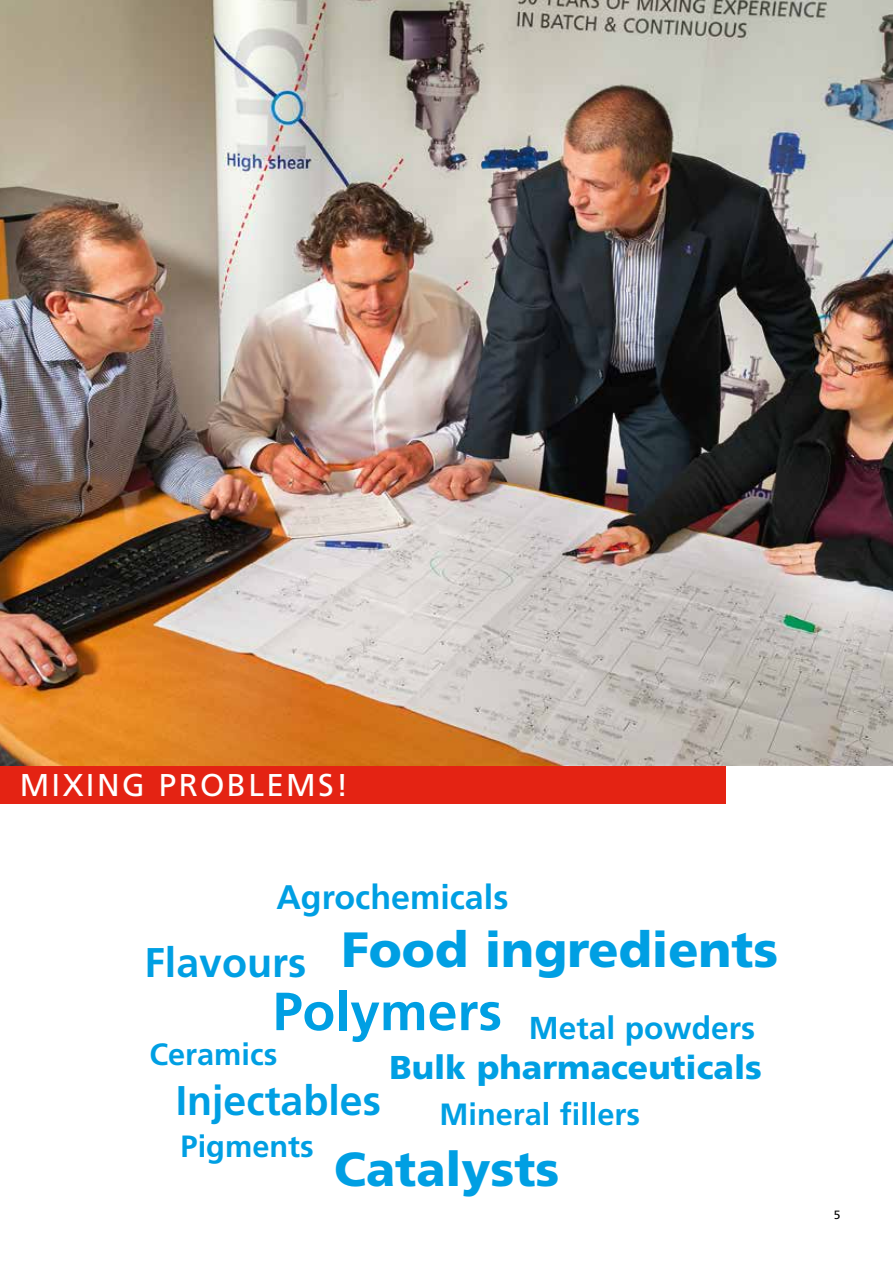
<style>
.page{position:relative;width:893px;height:1263px;background:#fff}
.page>*{position:absolute;margin:0;border:0;box-sizing:border-box;transform-origin:0 0}
.t1{font:700 53.55px "Frutiger";color:#009fe3}
.t2{font:900 49.5px "Frutiger";color:#009fe3}
.t3{font:900 47.7px "Frutiger";color:#009fe3}
.t4{font:700 41.4px "Frutiger";color:#009fe3}
.t5{font:700 34.05px "Frutiger";color:#009fe3}
.t6{font:900 33px "Frutiger";color:#009fe3}
.t7{font:700 31.65px "Frutiger";color:#009fe3}
.t8{font:31.5px "Frutiger";letter-spacing:.075em;color:#fff}
.t9{font:700 30.75px "Frutiger";color:#009fe3}
.t10{font:12px "Frutiger";color:#000}
</style>
<div class="page">
<div style="left:0;top:765px;width:726px;height:39px;background:#e42313"></div>
<img style="left:0;top:0;width:893px;height:765px">
<p class="t8" style="left:20px;top:766px;width:330px">MIXING PROBLEMS!</p>
<p class="t5" style="left:276px;top:877px;width:234px">Agrochemicals</p>
<h2 class="t2" style="left:144px;top:920px;width:635px"><sub>Flavours</sub> Food ingredients</h2>
<h1 class="t1" style="left:273px;top:980px;width:231px">Polymers</h1>
<p class="t7" style="left:529px;top:1009px;width:228px">Metal powders</p>
<p class="t9" style="left:149px;top:1036px;width:130px">Ceramics</p>
<p class="t6" style="left:390px;top:1048px;width:374px">Bulk pharmaceuticals</p>
<h3 class="t4" style="left:176px;top:1076px;width:207px">Injectables</h3>
<p class="t9" style="left:440px;top:1096px;width:202px">Mineral fillers</p>
<p class="t9" style="left:181px;top:1128px;width:135px">Pigments</p>
<h3 class="t3" style="left:334px;top:1141px;width:227px">Catalysts</h3>
<p class="t10" style="left:834px;top:1207px;width:8px">5</p>
</div>
